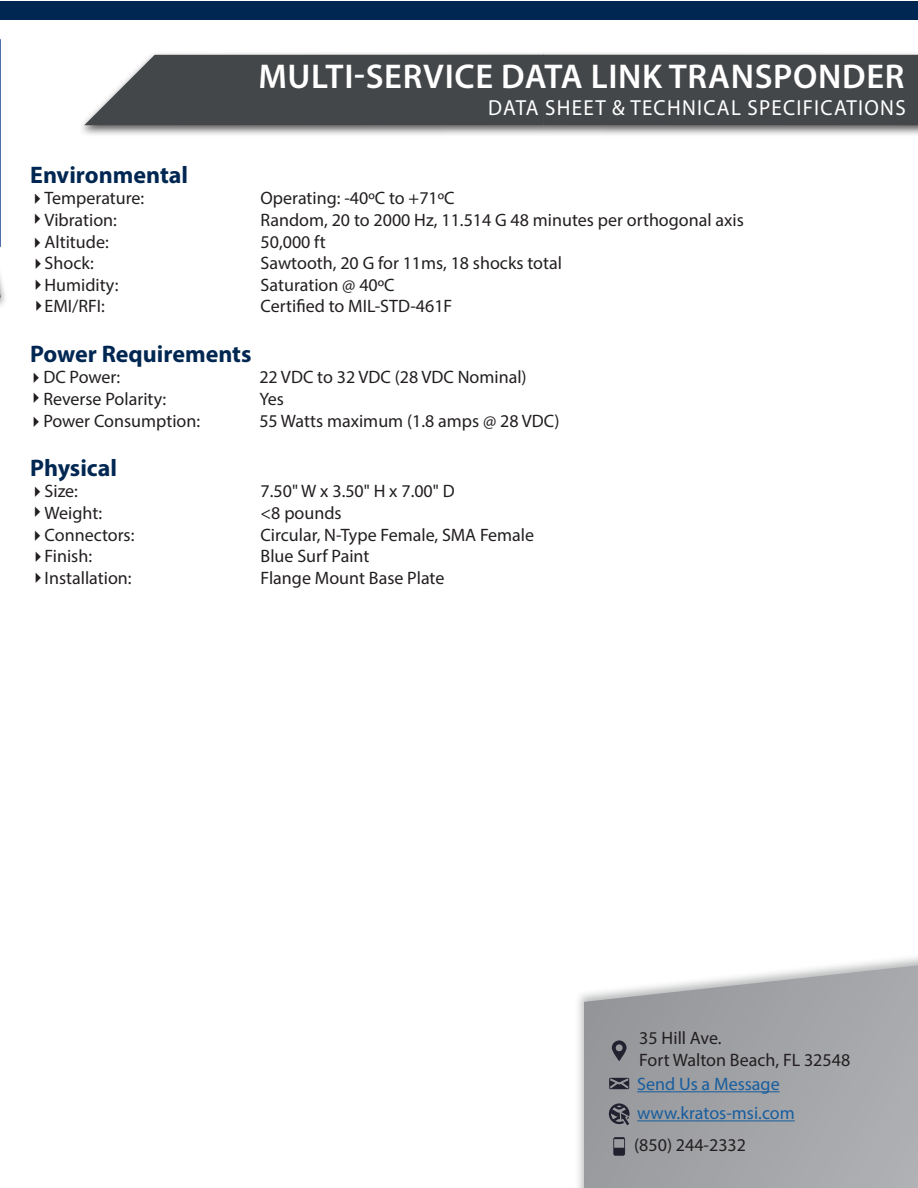
<style>
.page{position:relative;width:918px;height:1188px;background:#fff}
.page>*{position:absolute;margin:0;border:0;box-sizing:border-box;transform-origin:0 0}
.t1{font:600 34.5px "Myriad Pro";letter-spacing:.02em;color:#fff}
.t2{font:700 24px "Myriad Pro";color:#002752}
.t3{font:21.9px "Myriad Pro";letter-spacing:.06em;color:#fff;scale:.96 1}
.t4{font:18px "Myriad Pro";color:#231f20}
.t5{font:18px "Myriad Pro";color:#175d9e}
</style>
<div class="page">
<div style="left:574px;top:952px;width:344px;height:236px;background:#444749;opacity:.37"></div>
<svg style="left:584px;top:965px;width:334px;height:223px;background:#a8a9ac"></svg>
<svg style="left:612px;top:1040px;width:15px;height:21px"></svg>
<svg style="left:609px;top:1078px;width:20px;height:11px"></svg>
<svg style="left:613px;top:1137px;width:12px;height:19px"></svg>
<svg style="left:609px;top:1103px;width:21px;height:22px"></svg>
<hr style="left:637px;top:1120px;width:158px;height:1px;background:#175d9e">
<hr style="left:637px;top:1091px;width:143px;height:1px;background:#175d9e">
<div style="left:1px;top:1px;width:917px;height:19px;background:#002752"></div>
<div style="left:77px;top:51px;width:841px;height:87px;background:#231f20;opacity:.75"></div>
<div style="left:84px;top:55px;width:834px;height:70px;background:#444749"></div>
<div style="left:0;top:0;width:8px;height:310px;background:#231f20;opacity:.75"></div>
<svg style="left:0;top:39px;width:1px;height:208px"></svg>
<p class="t1" style="left:258px;top:55px;width:648px">MULTI-SERVICE DATA LINK TRANSPONDER</p>
<p class="t3" style="left:488px;top:95px;width:436px">DATA SHEET &amp; TECHNICAL SPECIFICATIONS</p>
<p class="t2" style="left:30px;top:160px;width:159px">Environmental</p>
<p class="t4" style="left:45px;top:187px;width:101px">Temperature:</p>
<p class="t4" style="left:261px;top:187px;width:196px">Operating: -40ºC to +71ºC</p>
<p class="t4" style="left:45px;top:209px;width:74px">Vibration:</p>
<p class="t4" style="left:261px;top:209px;width:485px">Random, 20 to 2000 Hz, 11.514 G 48 minutes per orthogonal axis</p>
<p class="t4" style="left:45px;top:230px;width:66px">Altitude:</p>
<p class="t4" style="left:261px;top:230px;width:67px">50,000 ft</p>
<p class="t4" style="left:45px;top:252px;width:51px">Shock:</p>
<p class="t4" style="left:261px;top:252px;width:303px">Sawtooth, 20 G for 11ms, 18 shocks total</p>
<p class="t4" style="left:45px;top:274px;width:75px">Humidity:</p>
<p class="t4" style="left:261px;top:274px;width:136px">Saturation @ 40ºC</p>
<p class="t4" style="left:45px;top:295px;width:62px">EMI/RFI:</p>
<p class="t4" style="left:261px;top:295px;width:193px">Certified to MIL-STD-461F</p>
<p class="t2" style="left:30px;top:339px;width:223px">Power Requirements</p>
<p class="t4" style="left:43px;top:366px;width:78px">DC Power:</p>
<p class="t4" style="left:259px;top:366px;width:269px">22 VDC to 32 VDC (28 VDC Nominal)</p>
<p class="t4" style="left:43px;top:388px;width:124px">Reverse Polarity:</p>
<p class="t4" style="left:259px;top:388px;width:26px">Yes</p>
<p class="t4" style="left:43px;top:409px;width:158px">Power Consumption:</p>
<p class="t4" style="left:259px;top:409px;width:302px">55 Watts maximum (1.8 amps @ 28 VDC)</p>
<p class="t2" style="left:30px;top:453px;width:88px">Physical</p>
<p class="t4" style="left:45px;top:480px;width:35px">Size:</p>
<p class="t4" style="left:261px;top:480px;width:196px">7.50" W x 3.50" H x 7.00" D</p>
<p class="t4" style="left:45px;top:502px;width:59px">Weight:</p>
<p class="t4" style="left:261px;top:502px;width:83px">&lt;8 pounds</p>
<p class="t4" style="left:45px;top:523px;width:91px">Connectors:</p>
<p class="t4" style="left:261px;top:523px;width:275px">Circular, N-Type Female, SMA Female</p>
<p class="t4" style="left:45px;top:545px;width:49px">Finish:</p>
<p class="t4" style="left:261px;top:545px;width:110px">Blue Surf Paint</p>
<p class="t4" style="left:45px;top:567px;width:89px">Installation:</p>
<p class="t4" style="left:261px;top:567px;width:185px">Flange Mount Base Plate</p>
<p class="t4" style="left:639px;top:1027px;width:84px">35 Hill Ave.</p>
<p class="t4" style="left:639px;top:1048px;width:212px">Fort Walton Beach, FL 32548</p>
<p class="t5" style="left:637px;top:1073px;width:144px">Send Us a Message</p>
<p class="t5" style="left:637px;top:1102px;width:159px">www.kratos-msi.com</p>
<p class="t4" style="left:634px;top:1134px;width:113px">(850) 244-2332</p>
</div>
